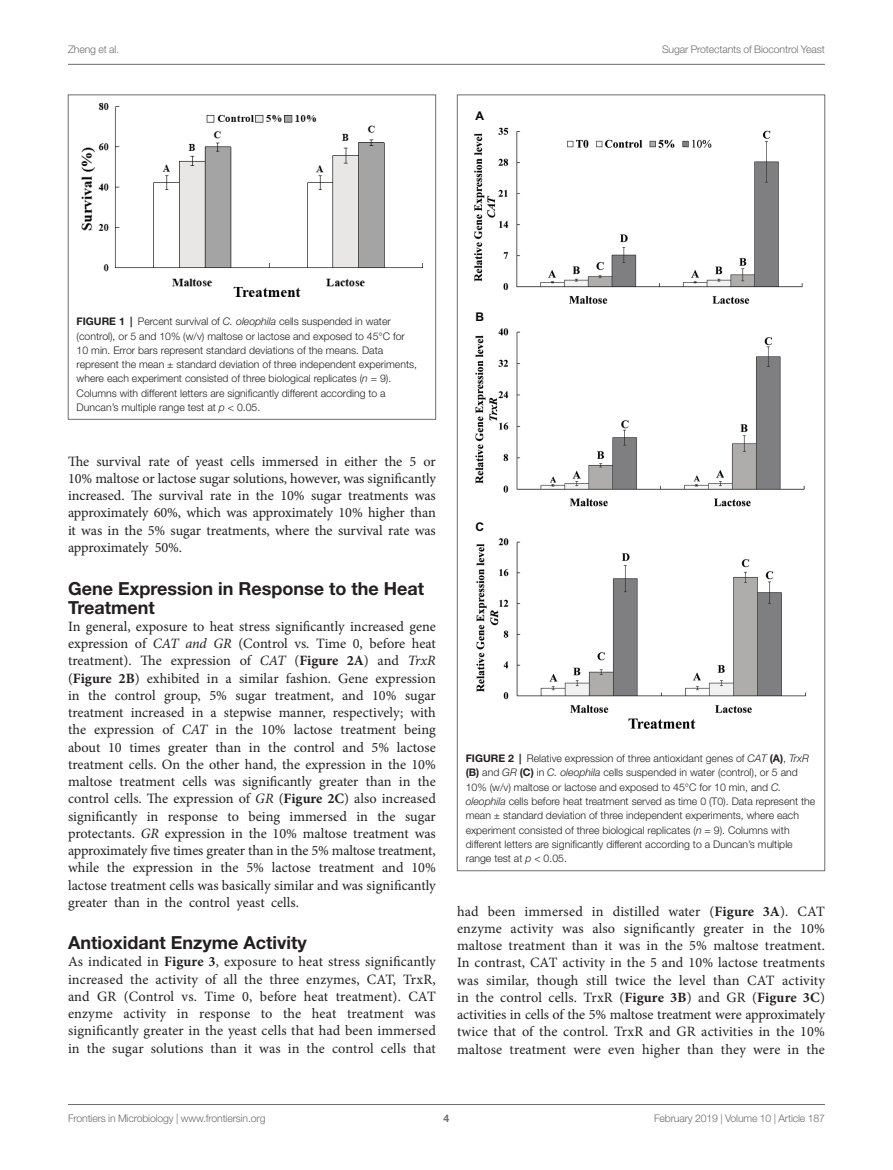
<style>
.page{position:relative;width:893px;height:1170px;background:#fff}
.page>*{position:absolute;margin:0;border:0;box-sizing:border-box;transform-origin:0 0}
.HEAD_2{font:700 18px/18.8px "Helvetica Neue LT Std";color:#231f20}
.TEXT_FLUSH{font:14.25px/17.2px "Minion Pro";color:#231f20;text-align:justify}
.t1{font:700 12px "Arial";color:#040503}
.FIG_LEG{font:300 10.5px/14.2px "Helvetica Neue LT Std";color:#231f20}
.t2{font:300 10.5px "Helvetica Neue LT Std";letter-spacing:-.015em;color:#6c6d70}
.t3{font:700 10.5px "Helvetica Neue LT Std";color:#6c6d70}
.s1{font-weight:700}
.s2{font-style:italic}
</style>
<div class="page">
<hr style="left:68px;top:64px;width:757px;height:1px;background:#6c6d70">
<hr style="left:68px;top:1104px;width:757px;height:1px;background:#6c6d70">
<img style="left:474px;top:127px;width:333px;height:602px">
<img style="left:82px;top:103px;width:340px;height:193px">
<div style="left:68px;top:95px;width:368px;height:324px;border:1px solid #6c6d70"></div>
<p class="t2" style="left:68px;top:42px;width:53px">Zheng et al.</p>
<p class="t2" style="left:662px;top:42px;width:164px">Sugar Protectants of Biocontrol Yeast</p>
<p class="t1" style="left:475px;top:107px;width:10px">A</p>
<p class="FIG_LEG" style="left:77px;top:314px;width:342px"><span class="s1">FIGURE 1 |</span> Percent survival of <span class="s2">C. oleophila</span> cells suspended in water (control), or 5 and 10% (w/v) maltose or lactose and exposed to 45°C for 10 min. Error bars represent standard deviations of the means. Data represent the mean ± standard deviation of three independent experiments, where each experiment consisted of three biological replicates (<span class="s2">n</span> = 9).<br>Columns with different letters are significantly different according to a Duncan’s multiple range test at <span class="s2">p</span> &lt; 0.05.</p>
<p class="TEXT_FLUSH" style="left:68px;top:452px;width:369px">The survival rate of yeast cells immersed in either the 5 or 10% maltose or lactose sugar solutions, however, was significantly increased. The survival rate in the 10% sugar treatments was approximately 60%, which was approximately 10% higher than it was in the 5% sugar treatments, where the survival rate was approximately 50%.</p>
<p class="HEAD_2" style="left:68px;top:578px;width:358px">Gene Expression in Response to the Heat<br>Treatment</p>
<p class="TEXT_FLUSH" style="left:68px;top:617px;width:369px">In general, exposure to heat stress significantly increased gene expression of <span class="s2">CAT and GR</span> (Control vs. Time 0, before heat treatment). The expression of <span class="s2">CAT</span> (<span class="s1">Figure 2A</span>) and <span class="s2">TrxR </span>(<span class="s1">Figure 2B</span>) exhibited in a similar fashion. Gene expression in the control group, 5% sugar treatment, and 10% sugar treatment increased in a stepwise manner, respectively; with the expression of <span class="s2">CAT</span> in the 10% lactose treatment being about 10 times greater than in the control and 5% lactose treatment cells. On the other hand, the expression in the 10% maltose treatment cells was significantly greater than in the control cells. The expression of <span class="s2">GR</span> (<span class="s1">Figure 2C</span>) also increased significantly in response to being immersed in the sugar protectants. <span class="s2">GR</span> expression in the 10% maltose treatment was approximately five times greater than in the 5% maltose treatment, while the expression in the 5% lactose treatment and 10% lactose treatment cells was basically similar and was significantly greater than in the control yeast cells.</p>
<p class="HEAD_2" style="left:68px;top:932px;width:240px">Antioxidant Enzyme Activity</p>
<p class="TEXT_FLUSH" style="left:68px;top:953px;width:369px">As indicated in <span class="s1">Figure 3</span>, exposure to heat stress significantly increased the activity of all the three enzymes, CAT, TrxR, and GR (Control vs. Time 0, before heat treatment). CAT enzyme activity in response to the heat treatment was significantly greater in the yeast cells that had been immersed in the sugar solutions than it was in the control cells that</p>
<p class="t1" style="left:475px;top:308px;width:10px">B</p>
<p class="t1" style="left:475px;top:518px;width:10px">C</p>
<p class="FIG_LEG" style="left:466px;top:751px;width:351px"><span class="s1">FIGURE 2 |</span> Relative expression of three antioxidant genes of <span class="s2">CAT</span> <span class="s1">(A)</span>, <span class="s2">TrxR </span><span class="s1">(B)</span> and <span class="s2">GR</span> <span class="s1">(C)</span> in <span class="s2">C. oleophila</span> cells suspended in water (control), or 5 and 10% (w/v) maltose or lactose and exposed to 45°C for 10 min, and <span class="s2">C. oleophila</span> cells before heat treatment served as time 0 (T0). Data represent the mean ± standard deviation of three independent experiments, where each experiment consisted of three biological replicates (<span class="s2">n</span> = 9). Columns with different letters are significantly different according to a Duncan’s multiple range test at <span class="s2">p</span> &lt; 0.05.</p>
<p class="TEXT_FLUSH" style="left:457px;top:902px;width:369px">had been immersed in distilled water (<span class="s1">Figure 3A</span>). CAT enzyme activity was also significantly greater in the 10% maltose treatment than it was in the 5% maltose treatment.<br>In contrast, CAT activity in the 5 and 10% lactose treatments was similar, though still twice the level than CAT activity in the control cells. TrxR (<span class="s1">Figure 3B</span>) and GR (<span class="s1">Figure 3C</span>) activities in cells of the 5% maltose treatment were approximately twice that of the control. TrxR and GR activities in the 10% maltose treatment were even higher than they were in the</p>
<p class="t2" style="left:68px;top:1111px;width:199px">Frontiers in Microbiology | www.frontiersin.org</p>
<p class="t3" style="left:444px;top:1111px;width:7px">4</p>
<p class="t2" style="left:654px;top:1111px;width:172px">February 2019 | Volume 10 | Article 187</p>
</div>
